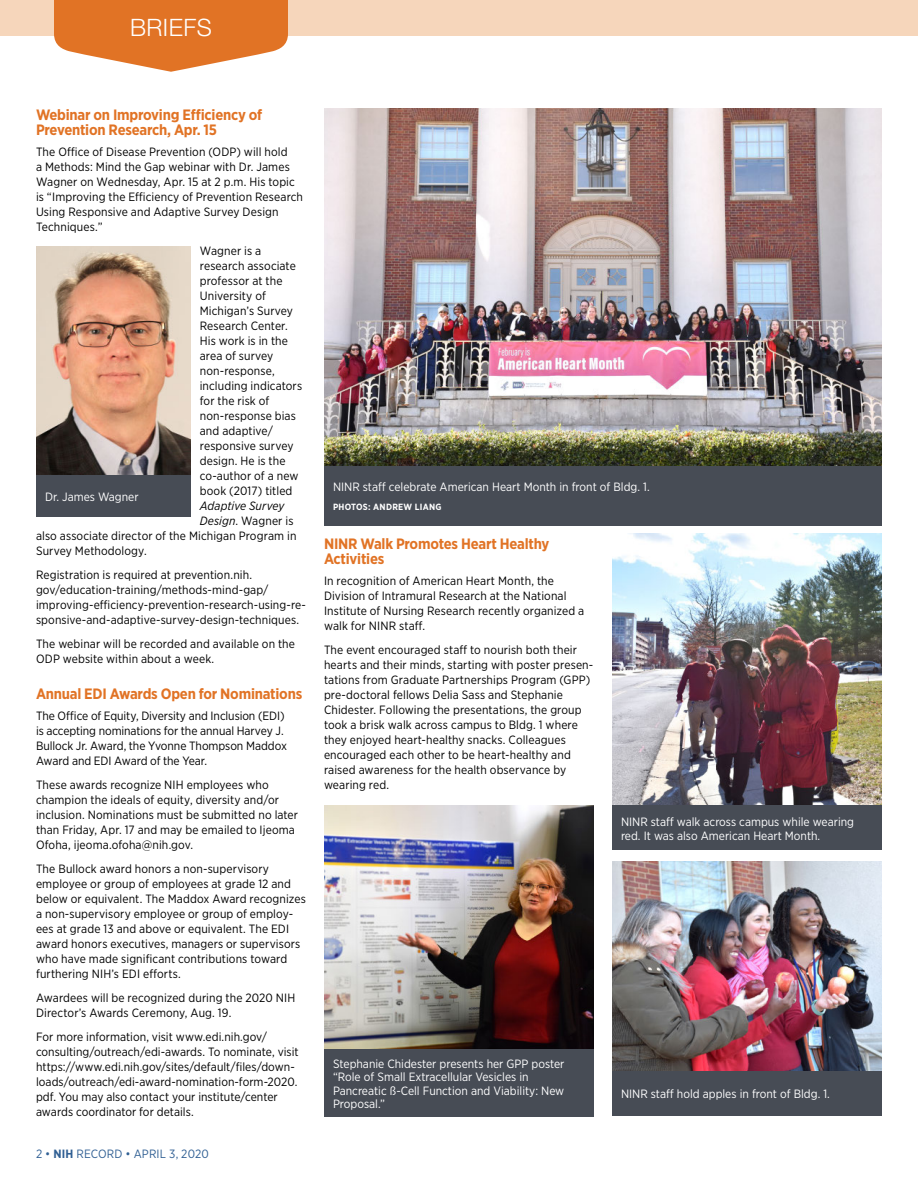
<style>
.page{position:relative;width:918px;height:1188px;background:#fff}
.page>*{position:absolute;margin:0;border:0;box-sizing:border-box;transform-origin:0 0}
.Page_jump{font:300 24px "Helvetica Neue LT Std";letter-spacing:.02em;color:#fff}
.Head__Briefs{font:700 15px/15px "Gotham Narrow";letter-spacing:-.015em;color:#e17325}
.Body_2__Briefs_and_S{font:12px/15px "Gotham Narrow";letter-spacing:.005em;color:#000}
.Photo_caption_revers{font:12px/13.5px "Gotham Narrow";color:#fff}
.Body_2__Briefs_and_S-2{font:12px "Gotham Narrow";letter-spacing:.01em;color:#316094}
.Body_2__Briefs_and_S-3{font:italic 12px "Gotham Narrow";letter-spacing:.005em;color:#000}
.Photo_credit_reverse{font:700 9px "Gotham Narrow";letter-spacing:.03em;color:#fff}
.s1{font-style:italic}
.s2{font-weight:700}
</style>
<div class="page">
<div style="left:0;top:0;width:918px;height:35px;background:#f6d6bb"></div>
<svg style="left:54px;top:0;width:234px;height:72px"></svg>
<img style="left:324px;top:108px;width:558px;height:358px">
<div style="left:324px;top:466px;width:558px;height:60px;background:#474c55"></div>
<img style="left:36px;top:246px;width:155px;height:230px">
<div style="left:36px;top:476px;width:155px;height:42px;background:#474c55"></div>
<div style="left:324px;top:1048px;width:270px;height:70px;background:#474c55"></div>
<img style="left:612px;top:534px;width:270px;height:272px">
<img style="left:324px;top:806px;width:270px;height:242px">
<img style="left:612px;top:861px;width:270px;height:210px">
<div style="left:612px;top:1071px;width:270px;height:44px;background:#474c55"></div>
<div style="left:612px;top:806px;width:270px;height:44px;background:#474c55"></div>
<p class="Page_jump" style="left:130px;top:13px;width:83px">BRIEFS</p>
<p class="Head__Briefs" style="left:36px;top:107px;width:228px">Webinar on Improving Efficiency of<br>Prevention Research, Apr. 15</p>
<p class="Body_2__Briefs_and_S" style="left:36px;top:144px;width:269px">The Office of Disease Prevention (ODP) will hold<br>a Methods: Mind the Gap webinar with Dr. James Wagner on Wednesday, Apr. 15 at 2 p.m. His topic is “Improving the Efficiency of Prevention Research Using Responsive and Adaptive Survey Design Techniques.”</p>
<p class="Body_2__Briefs_and_S" style="left:200px;top:243px;width:63px">Wagner is a</p>
<p class="Body_2__Briefs_and_S" style="left:200px;top:258px;width:98px">research associate</p>
<p class="Body_2__Briefs_and_S" style="left:200px;top:273px;width:84px">professor at the</p>
<p class="Body_2__Briefs_and_S" style="left:200px;top:288px;width:68px">University of</p>
<p class="Body_2__Briefs_and_S" style="left:200px;top:303px;width:95px">Michigan’s Survey</p>
<p class="Body_2__Briefs_and_S" style="left:200px;top:318px;width:89px">Research Center.</p>
<p class="Body_2__Briefs_and_S" style="left:200px;top:333px;width:90px">His work is in the</p>
<p class="Body_2__Briefs_and_S" style="left:200px;top:348px;width:75px">area of survey</p>
<p class="Body_2__Briefs_and_S" style="left:200px;top:363px;width:76px">non-response,</p>
<p class="Body_2__Briefs_and_S" style="left:200px;top:378px;width:104px">including indicators</p>
<p class="Body_2__Briefs_and_S" style="left:200px;top:393px;width:71px">for the risk of</p>
<p class="Body_2__Briefs_and_S" style="left:200px;top:408px;width:98px">non-response bias</p>
<p class="Body_2__Briefs_and_S" style="left:200px;top:423px;width:75px">and adaptive/</p>
<p class="Body_2__Briefs_and_S" style="left:200px;top:438px;width:95px">responsive survey</p>
<p class="Body_2__Briefs_and_S" style="left:200px;top:453px;width:87px">design. He is the</p>
<p class="Body_2__Briefs_and_S" style="left:200px;top:468px;width:100px">co-author of a new</p>
<p class="Body_2__Briefs_and_S" style="left:200px;top:483px;width:94px">book (2017) titled</p>
<p class="Body_2__Briefs_and_S-3" style="left:200px;top:498px;width:86px">Adaptive Survey</p>
<p class="Body_2__Briefs_and_S" style="left:200px;top:513px;width:95px"><span class="s1">Design</span>. Wagner is</p>
<p class="Body_2__Briefs_and_S" style="left:36px;top:528px;width:262px">also associate director of the Michigan Program in</p>
<p class="Body_2__Briefs_and_S" style="left:36px;top:543px;width:112px">Survey Methodology.</p>
<p class="Body_2__Briefs_and_S" style="left:36px;top:567px;width:271px">Registration is required at prevention.nih. gov/education-training/methods-mind-gap/ improving-efficiency-prevention-research-using-re&shy;sponsive-and-adaptive-survey-design-techniques.</p>
<p class="Body_2__Briefs_and_S" style="left:36px;top:636px;width:261px">The webinar will be recorded and available on the<br>ODP website within about a week.</p>
<p class="Head__Briefs" style="left:36px;top:686px;width:268px">Annual EDI Awards Open for Nominations</p>
<p class="Body_2__Briefs_and_S" style="left:36px;top:708px;width:252px">The Office of Equity, Diversity and Inclusion (EDI) is accepting nominations for the annual Harvey J.<br>Bullock Jr. Award, the Yvonne Thompson Maddox Award and EDI Award of the Year.</p>
<p class="Body_2__Briefs_and_S" style="left:36px;top:777px;width:264px">These awards recognize NIH employees who champion the ideals of equity, diversity and/or inclusion. Nominations must be submitted no later than Friday, Apr. 17 and may be emailed to Ijeoma Ofoha, ijeoma.ofoha@nih.gov.</p>
<p class="Body_2__Briefs_and_S" style="left:36px;top:861px;width:271px">The Bullock award honors a non-supervisory employee or group of employees at grade 12 and below or equivalent. The Maddox Award recognizes a non-supervisory employee or group of employ&shy;ees at grade 13 and above or equivalent. The EDI award honors executives, managers or supervisors who have made significant contributions toward furthering NIH’s EDI efforts.</p>
<p class="Body_2__Briefs_and_S" style="left:36px;top:990px;width:261px">Awardees will be recognized during the 2020 NIH<br>Director’s Awards Ceremony, Aug. 19.</p>
<p class="Body_2__Briefs_and_S" style="left:36px;top:1029px;width:264px">For more information, visit www.edi.nih.gov/ consulting/outreach/edi-awards. To nominate, visit https://www.edi.nih.gov/sites/default/files/down&shy;loads/outreach/edi-award-nomination-form-2020. pdf. You may also contact your institute/center awards coordinator for details.</p>
<p class="Photo_caption_revers" style="left:45px;top:490px;width:95px">Dr. James Wagner</p>
<p class="Body_2__Briefs_and_S-2" style="left:36px;top:1146px;width:174px">2 • <span class="s2">NIH</span> RECORD • APRIL 3, 2020</p>
<p class="Photo_caption_revers" style="left:333px;top:480px;width:318px">NINR staff celebrate American Heart Month in front of Bldg. 1.</p>
<p class="Photo_credit_reverse" style="left:333px;top:501px;width:110px">PHOTOS: ANDREW LIANG</p>
<p class="Head__Briefs" style="left:324px;top:536px;width:227px">NINR Walk Promotes Heart Healthy<br>Activities</p>
<p class="Body_2__Briefs_and_S" style="left:324px;top:573px;width:262px">In recognition of American Heart Month, the Division of Intramural Research at the National Institute of Nursing Research recently organized a walk for NINR staff.</p>
<p class="Body_2__Briefs_and_S" style="left:324px;top:642px;width:271px">The event encouraged staff to nourish both their hearts and their minds, starting with poster presen&shy;tations from Graduate Partnerships Program (GPP) pre-doctoral fellows Delia Sass and Stephanie Chidester. Following the presentations, the group took a brisk walk across campus to Bldg. 1 where they enjoyed heart-healthy snacks. Colleagues encouraged each other to be heart-healthy and raised awareness for the health observance by wearing red.</p>
<p class="Photo_caption_revers" style="left:621px;top:815px;width:235px">NINR staff walk across campus while wearing red. It was also American Heart Month.</p>
<p class="Photo_caption_revers" style="left:333px;top:1056px;width:233px">Stephanie Chidester presents her GPP poster “Role of Small Extracellular Vesicles in Pancreatic ß-Cell Function and Viability: New Proposal.”</p>
<p class="Photo_caption_revers" style="left:621px;top:1087px;width:210px">NINR staff hold apples in front of Bldg. 1.</p>
</div>
